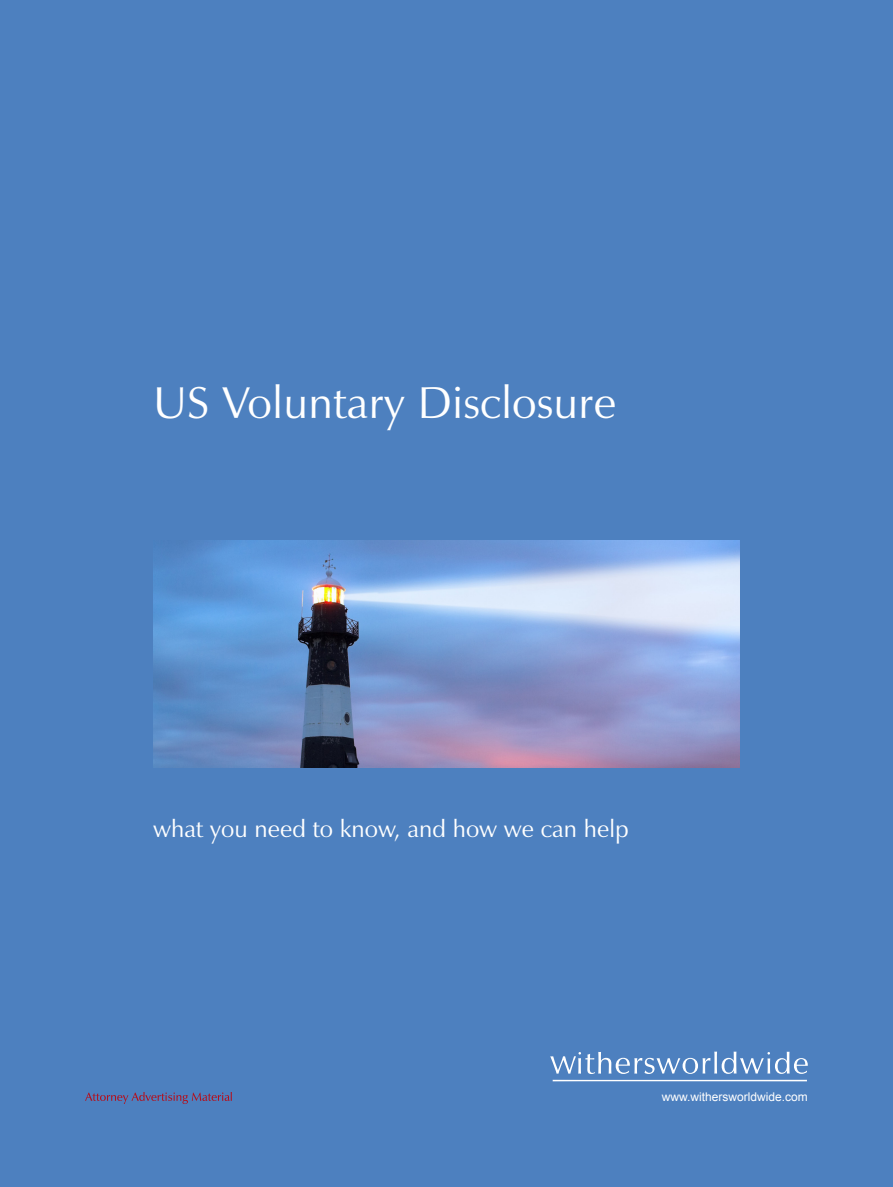
<style>
.page{position:relative;width:893px;height:1187px;background:#fff}
.page>*{position:absolute;margin:0;border:0;box-sizing:border-box;transform-origin:0 0}
.t1{font:45px "Zapf Humanist 601 BT";letter-spacing:.01em;color:#fff}
.copy_text{font:24.3px "Zapf Humanist 601 BT";color:#fff}
.t2{font:12px "Arial";color:#fff}
</style>
<div class="page">
<div style="left:0;top:0;width:893px;height:1186px;background:#4d80bf"></div>
<img style="left:153px;top:540px;width:586px;height:227px">
<svg style="left:553px;top:1079px;width:254px;height:2px"></svg>
<svg style="left:550px;top:1051px;width:258px;height:22px"></svg>
<svg style="left:85px;top:1092px;width:147px;height:11px"></svg>
<p class="t1" style="left:153px;top:375px;width:465px">US Voluntary Disclosure</p>
<p class="copy_text" style="left:153px;top:813px;width:477px">what you need to know, and how we can help</p>
<p class="t2" style="left:662px;top:1089px;width:148px">www.withersworldwide.com</p>
</div>
